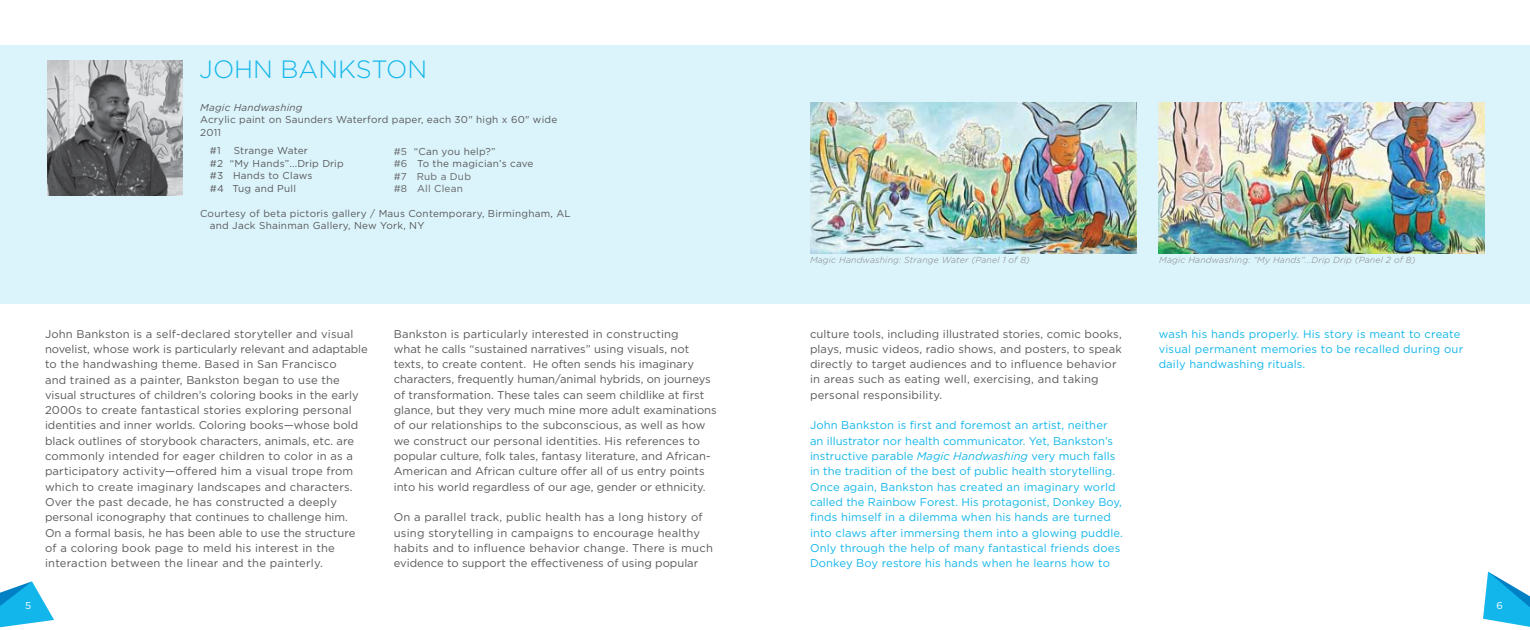
<style>
.page{position:relative;width:1530px;height:630px;background:#fff}
.page>*{position:absolute;margin:0;border:0;box-sizing:border-box;transform-origin:0 0}
.t1{font:300 25px "Gotham";color:#13b6ea}
.t2{font:11.25px/15.2px "Gotham";color:#58595b}
.t3{font:11.25px/15.2px "Gotham";letter-spacing:.01em;color:#13b6ea}
.t4{font:11.25px/15.2px "Gotham";letter-spacing:.02em;color:#58595b}
.t5{font:10px/12.5px "Gotham";letter-spacing:.02em;color:#58595b}
.t6{font:italic 10px "Gotham";letter-spacing:.02em;color:#58595b}
.t7{font:10px "Gotham";color:#fff}
.t8{font:italic 300 8.75px "Gotham";letter-spacing:.02em;color:#808285}
.s1{color:#636466}
.s2{font-style:italic}
</style>
<div class="page">
<svg style="left:1483px;top:572px;width:47px;height:55px"></svg>
<svg style="left:0;top:581px;width:54px;height:46px"></svg>
<div style="left:0;top:45px;width:1530px;height:259px;background:#dbf4fb"></div>
<img style="left:48px;top:60px;width:135px;height:135px">
<img style="left:810px;top:102px;width:326px;height:152px">
<img style="left:1159px;top:102px;width:326px;height:152px">
<h1 class="t1" style="left:199px;top:56px;width:229px">JOHN BANKSTON</h1>
<p class="t6" style="left:200px;top:102px;width:104px">Magic Handwashing</p>
<p class="t5" style="left:200px;top:113px;width:359px">Acrylic paint on Saunders Waterford paper, each 30" high x 60" wide<br>2011</p>
<p class="t5" style="left:210px;top:144px;width:12px">#1</p>
<p class="t5" style="left:210px;top:144px;width:135px;text-indent:24px">Strange Water<br>#2 “My Hands”...Drip Drip #3 Hands to Claws<br>#4 Tug and Pull</p>
<p class="t5" style="left:210px;top:207px;width:362px;text-indent:-10px">Courtesy of beta pictoris gallery / Maus Contemporary, Birmingham, AL and Jack Shainman Gallery, New York, NY</p>
<p class="t5" style="left:394px;top:145px;width:141px"><span class="s1">#5</span> “Can you help?”<br><span class="s1">#6</span> To the magician’s cave <span class="s1">#7 Rub a Dub<br>#8 All Clean</span></p>
<p class="t2" style="left:45px;top:326px;width:324px">John Bankston is a self-declared storyteller and visual novelist, whose work is particularly relevant and adaptable to the handwashing theme. Based in San Francisco<br>and trained as a painter, Bankston began to use the visual structures of children’s coloring books in the early 2000s to create fantastical stories exploring personal identities and inner worlds. Coloring books—whose bold black outlines of storybook characters, animals, etc. are commonly intended for eager children to color in as a participatory activity—offered him a visual trope from which to create imaginary landscapes and characters.<br>Over the past decade, he has constructed a deeply personal iconography that continues to challenge him.<br>On a formal basis, he has been able to use the structure of a coloring book page to meld his interest in the interaction between the linear and the painterly.</p>
<p class="t2" style="left:394px;top:326px;width:325px">Bankston is particularly interested in constructing<br>what he calls “sustained narratives” using visuals, not texts, to create content. He often sends his imaginary characters, frequently human/animal hybrids, on journeys of transformation. These tales can seem childlike at first glance, but they very much mine more adult examinations of our relationships to the subconscious, as well as how we construct our personal identities. His references to popular culture, folk tales, fantasy literature, and African-American and African culture offer all of us entry points into his world regardless of our age, gender or ethnicity.</p>
<p class="t4" style="left:394px;top:509px;width:321px">On a parallel track, public health has a long history of using storytelling in campaigns to encourage healthy habits and to influence behavior change. There is much evidence to support the effectiveness of using popular</p>
<p class="t8" style="left:810px;top:255px;width:222px">Magic Handwashing: Strange Water (Panel 1 of 8)</p>
<p class="t8" style="left:1159px;top:255px;width:258px">Magic Handwashing: “My Hands”...Drip Drip (Panel 2 of 8)</p>
<p class="t2" style="left:810px;top:326px;width:313px">culture tools, including illustrated stories, comic books, plays, music videos, radio shows, and posters, to speak directly to target audiences and to influence behavior in areas such as eating well, exercising, and taking personal responsibility.</p>
<p class="t3" style="left:810px;top:418px;width:314px">John Bankston is first and foremost an artist, neither an illustrator nor health communicator. Yet, Bankston’s instructive parable <span class="s2">Magic Handwashing</span> very much falls in the tradition of the best of public health storytelling.<br>Once again, Bankston has created an imaginary world called the Rainbow Forest. His protagonist, Donkey Boy, finds himself in a dilemma when his hands are turned into claws after immersing them into a glowing puddle.<br>Only through the help of many fantastical friends does Donkey Boy restore his hands when he learns how to</p>
<p class="t3" style="left:1159px;top:326px;width:306px">wash his hands properly. His story is meant to create visual permanent memories to be recalled during our daily handwashing rituals.</p>
<p class="t7" style="left:25px;top:600px;width:8px">5</p>
<p class="t7" style="left:1497px;top:600px;width:8px">6</p>
</div>
